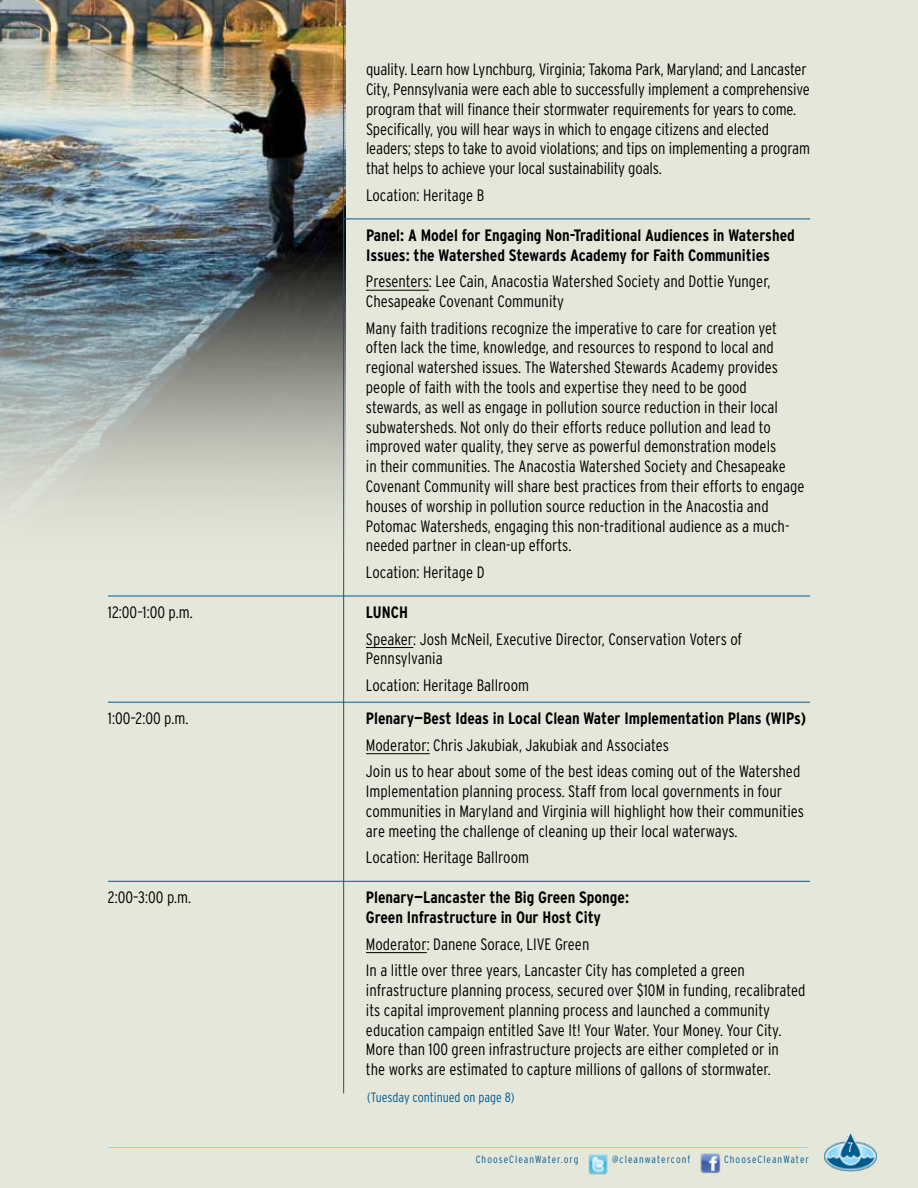
<style>
.page{position:relative;width:918px;height:1188px;background:#e6e7db}
.page>*{position:absolute;margin:0;border:0;box-sizing:border-box;transform-origin:0 0}
.t1{font:300 condensed 16.5px/19.8px "Interstate";color:#000}
.t2{font:700 condensed 16.5px/19.8px "Interstate";letter-spacing:-.01em;color:#000}
.t3{font:300 condensed 13.5px "Interstate";color:#005c8e}
.t4{font:300 condensed 13.5px "Interstate";color:#fff}
.t5{font:300 condensed 10.5px "Interstate";letter-spacing:.1em;color:#005c8e}
</style>
<div class="page">
<hr style="left:108px;top:1147px;width:701px;height:1px;background:#8ed8f8">
<img style="left:824px;top:1131px;width:53px;height:40px">
<img style="left:0;top:0;width:345px;height:632px">
<hr style="left:344px;top:219px;width:466px;height:1px;background:#005c8e">
<hr style="left:366px;top:290px;width:63px;height:1px;background:#000">
<hr style="left:108px;top:596px;width:702px;height:1px;background:#005c8e">
<hr style="left:366px;top:647px;width:47px;height:1px;background:#000">
<hr style="left:108px;top:702px;width:702px;height:1px;background:#005c8e">
<hr style="left:366px;top:753px;width:64px;height:1px;background:#000">
<hr style="left:108px;top:881px;width:702px;height:1px;background:#005c8e">
<hr style="left:366px;top:952px;width:61px;height:1px;background:#000">
<hr style="left:343px;top:0;width:1px;height:1094px;background:#005c8e">
<img style="left:588px;top:1155px;width:20px;height:19px">
<img style="left:700px;top:1154px;width:20px;height:20px">
<p class="t1" style="left:366px;top:59px;width:446px">quality. Learn how Lynchburg, Virginia; Takoma Park, Maryland; and Lancaster City, Pennsylvania were each able to successfully implement a comprehensive program that will finance their stormwater requirements for years to come.<br>Specifically, you will hear ways in which to engage citizens and elected leaders; steps to take to avoid violations; and tips on implementing a program that helps to achieve your local sustainability goals.</p>
<p class="t1" style="left:366px;top:185px;width:120px">Location: Heritage B</p>
<p class="t2" style="left:366px;top:225px;width:430px">Panel: A Model for Engaging Non-Traditional Audiences in Watershed<br>Issues: the Watershed Stewards Academy for Faith Communities</p>
<p class="t1" style="left:366px;top:271px;width:406px">Presenters: Lee Cain, Anacostia Watershed Society and Dottie Yunger,<br>Chesapeake Covenant Community</p>
<p class="t1" style="left:366px;top:318px;width:440px">Many faith traditions recognize the imperative to care for creation yet often lack the time, knowledge, and resources to respond to local and regional watershed issues. The Watershed Stewards Academy provides people of faith with the tools and expertise they need to be good stewards, as well as engage in pollution source reduction in their local subwatersheds. Not only do their efforts reduce pollution and lead to improved water quality, they serve as powerful demonstration models<br>in their communities. The Anacostia Watershed Society and Chesapeake Covenant Community will share best practices from their efforts to engage houses of worship in pollution source reduction in the Anacostia and Potomac Watersheds, engaging this non-traditional audience as a much&shy;needed partner in clean-up efforts.</p>
<p class="t1" style="left:366px;top:562px;width:120px">Location: Heritage D</p>
<p class="t1" style="left:108px;top:602px;width:86px">12:00–1:00 p.m.</p>
<p class="t2" style="left:366px;top:602px;width:43px">Lunch</p>
<p class="t1" style="left:366px;top:629px;width:378px">Speaker: Josh McNeil, Executive Director, Conservation Voters of<br>Pennsylvania</p>
<p class="t1" style="left:366px;top:675px;width:165px">Location: Heritage Ballroom</p>
<p class="t1" style="left:108px;top:708px;width:82px">1:00–2:00 p.m.</p>
<p class="t2" style="left:366px;top:708px;width:442px">Plenary—Best Ideas in Local Clean Water Implementation Plans (WIPs)</p>
<p class="t1" style="left:366px;top:731px;width:436px;line-height:26.5px">Moderator: Chris Jakubiak, Jakubiak and Associates<br>Join us to hear about some of the best ideas coming out of the Watershed</p>
<p class="t1" style="left:366px;top:781px;width:440px">Implementation planning process. Staff from local governments in four communities in Maryland and Virginia will highlight how their communities are meeting the challenge of cleaning up their local waterways.</p>
<p class="t1" style="left:366px;top:847px;width:165px">Location: Heritage Ballroom</p>
<p class="t1" style="left:108px;top:887px;width:85px">2:00–3:00 p.m.</p>
<p class="t2" style="left:366px;top:887px;width:265px">Plenary—Lancaster the Big Green Sponge:<br>Green Infrastructure in Our Host City</p>
<p class="t1" style="left:366px;top:930px;width:380px;line-height:26.5px">Moderator: Danene Sorace, Live Green<br>In a little over three years, Lancaster City has completed a green</p>
<p class="t1" style="left:366px;top:980px;width:441px">infrastructure planning process, secured over $10M in funding, recalibrated its capital improvement planning process and launched a community education campaign entitled Save It! Your Water. Your Money. Your City.<br>More than 100 green infrastructure projects are either completed or in<br>the works are estimated to capture millions of gallons of stormwater.</p>
<p class="t3" style="left:367px;top:1089px;width:149px">(Tuesday continued on page 8)</p>
<p class="t5" style="left:476px;top:1153px;width:104px">ChooseCleanWater.org</p>
<p class="t5" style="left:612px;top:1153px;width:80px">@cleanwaterconf</p>
<p class="t5" style="left:724px;top:1153px;width:86px">ChooseCleanWater</p>
<p class="t4" style="left:848px;top:1139px;width:7px">7</p>
</div>
